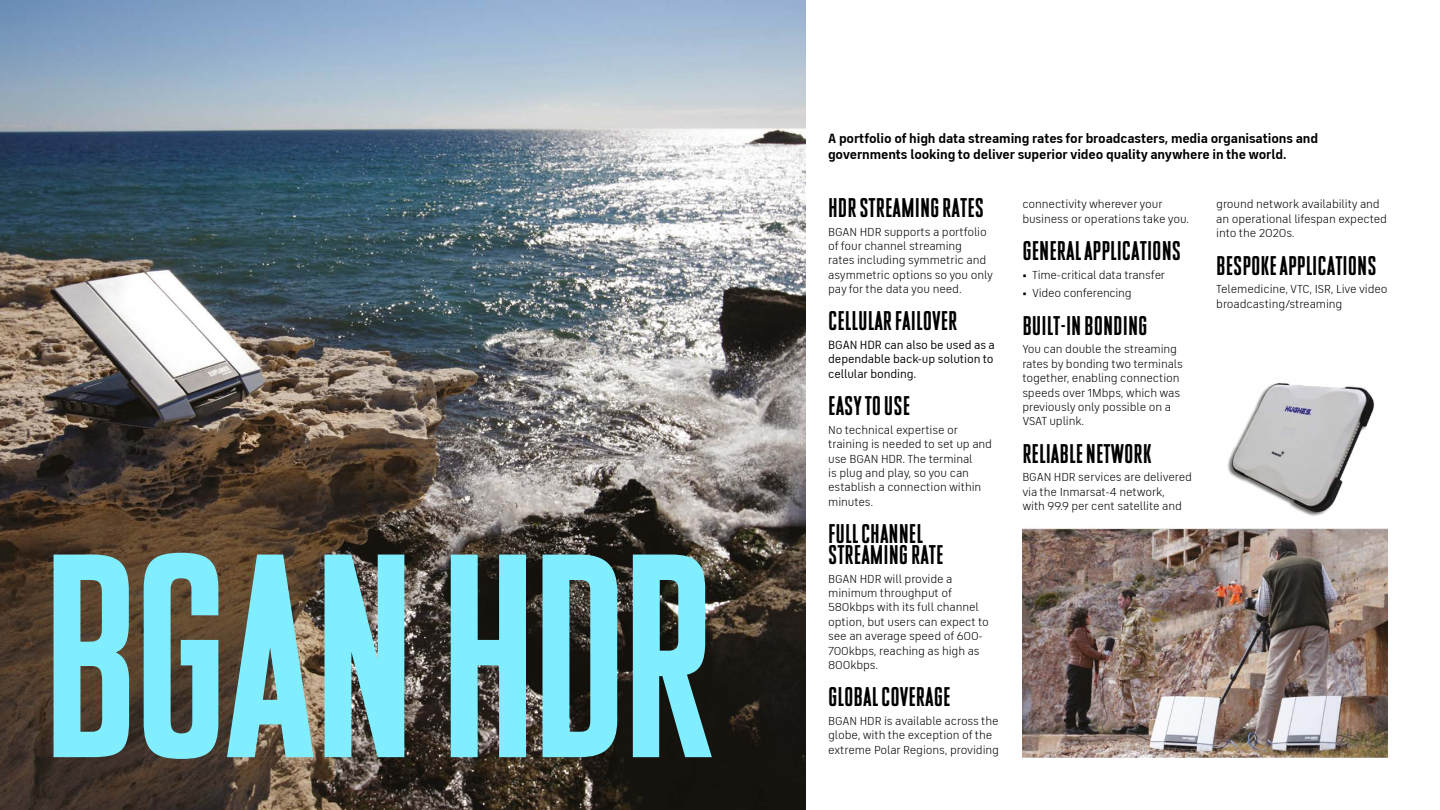
<style>
.page{position:relative;width:1440px;height:810px;background:#fff}
.page>*{position:absolute;margin:0;border:0;box-sizing:border-box;transform-origin:0 0}
.t1{font:289.5px "Inmarsat Infinite Standard";letter-spacing:-.04em;color:#80eeff}
.t2{font:27px/21px "Inmarsat Infinite Standard";color:#000}
.t3{font:700 13.5px/16.2px "FS Industrie";letter-spacing:-.01em;color:#000}
.t4{font:12px/14.4px "FS Industrie";letter-spacing:-.01em;color:#000}
.t5{font:12px/14.4px "FS Industrie";letter-spacing:-.01em;color:#000;text-align:justify}
</style>
<div class="page">
<img style="left:1022px;top:528px;width:366px;height:230px">
<img style="left:1227px;top:382px;width:148px;height:134px">
<img style="left:0;top:0;width:806px;height:810px">
<h1 class="t1" style="left:39px;top:553px;width:680px">BGAN hdr</h1>
<p class="t3" style="left:828px;top:130px;width:492px">A portfolio of high data streaming rates for broadcasters, media organisations and governments looking to deliver superior video quality anywhere in the world.</p>
<h2 class="t2" style="left:828px;top:198px;width:157px">HDR STREAMING RATES</h2>
<p class="t4" style="left:828px;top:224px;width:166px">BGAN HDR supports a portfolio of four channel streaming<br>rates including symmetric and asymmetric options so you only pay for the data you need.</p>
<h2 class="t2" style="left:828px;top:312px;width:131px">CELLULAR FAILOVER</h2>
<p class="t5" style="left:828px;top:338px;width:168px">BGAN HDR can also be used as a dependable back-up solution to cellular bonding.</p>
<h2 class="t2" style="left:828px;top:396px;width:83px">EASY TO USE</h2>
<p class="t4" style="left:828px;top:423px;width:165px">No technical expertise or training is needed to set up and use BGAN HDR. The terminal<br>is plug and play, so you can establish a connection within minutes.</p>
<h2 class="t2" style="left:828px;top:524px;width:117px">FULL CHANNEL<br>STREAMING RATE</h2>
<p class="t4" style="left:828px;top:572px;width:162px">BGAN HDR will provide a minimum throughput of<br>580kbps with its full channel option, but users can expect to see an average speed of 600-<br>700kbps, reaching as high as<br>800kbps.</p>
<h2 class="t2" style="left:828px;top:688px;width:124px">GLOBAL COVERAGE</h2>
<p class="t4" style="left:828px;top:714px;width:172px">BGAN HDR is available across the globe, with the exception of the extreme Polar Regions, providing</p>
<p class="t4" style="left:1022px;top:197px;width:168px">connectivity wherever your business or operations take you.</p>
<h2 class="t2" style="left:1022px;top:241px;width:160px">GENERAL APPLICATIONS</h2>
<p class="t4" style="left:1022px;top:268px;width:144px">• Time-critical data transfer</p>
<p class="t4" style="left:1022px;top:286px;width:111px">• Video conferencing</p>
<h2 class="t2" style="left:1022px;top:316px;width:127px">BUILT-IN BONDING</h2>
<p class="t4" style="left:1022px;top:342px;width:162px">You can double the streaming rates by bonding two terminals together, enabling connection speeds over 1Mbps, which was previously only possible on a<br>VSAT uplink.</p>
<h2 class="t2" style="left:1022px;top:444px;width:131px">RELIABLE NETWORK</h2>
<p class="t4" style="left:1022px;top:470px;width:171px">BGAN HDR services are delivered via the Inmarsat-4 network,<br>with 99.9 per cent satellite and</p>
<p class="t4" style="left:1216px;top:197px;width:172px">ground network availability and an operational lifespan expected into the 2020s.</p>
<h2 class="t2" style="left:1216px;top:256px;width:162px">BESPOKE APPLICATIONS</h2>
<p class="t4" style="left:1216px;top:282px;width:173px">Telemedicine, VTC, ISR, Live video broadcasting/streaming</p>
</div>
